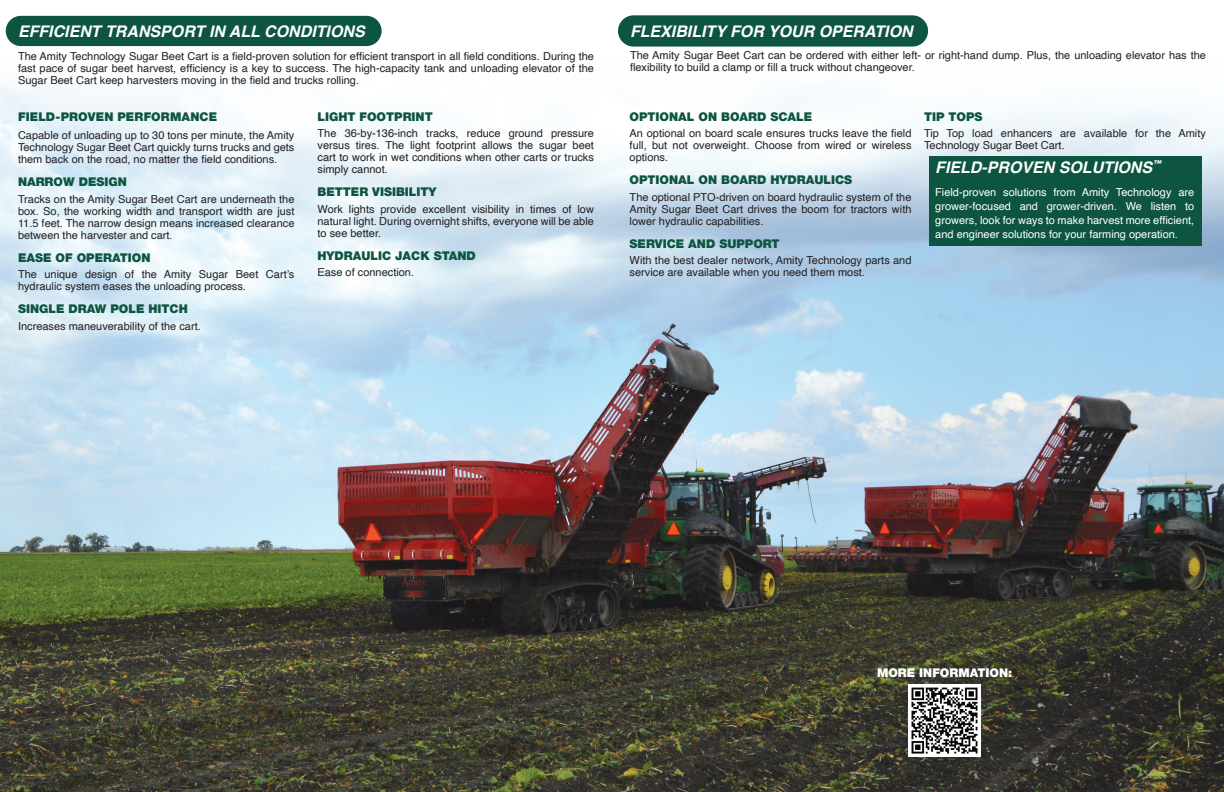
<style>
.page{position:relative;width:1224px;height:792px;background:#fff}
.page>*{position:absolute;margin:0;border:0;box-sizing:border-box;transform-origin:0 0}
.t1{font:italic 700 16px "Helvetica";color:#fff}
.t2{font:900 12px "Helvetica 95";color:#0d5540}
.t3{font:900 12px "Helvetica 95";color:#fff}
.t4{font:11px/12px "Helvetica";color:#231f20;text-align:justify}
.t5{font:11px/14px "Helvetica";color:#fff;text-align:justify}
</style>
<div class="page">
<img style="left:0;top:15px;width:1224px;height:777px">
<div style="left:6px;top:16px;width:376px;height:30px;background:#0d5540;border-radius:15px"></div>
<div style="left:618px;top:15px;width:310px;height:32px;background:#0d5540;border-radius:16px"></div>
<div style="left:929px;top:157px;width:272px;height:89px;background:#0d5540"></div>
<img style="left:909px;top:684px;width:72px;height:72px">
<p class="t1" style="left:18px;top:22px;width:348px">EFFICIENT TRANSPORT IN ALL CONDITIONS</p>
<p class="t4" style="left:18px;top:50px;width:577px">The Amity Technology Sugar Beet Cart is a field-proven solution for efficient transport in all field conditions. During the fast pace of sugar beet harvest, efficiency is a key to success. The high-capacity tank and unloading elevator of the Sugar Beet Cart keep harvesters moving in the field and trucks rolling.</p>
<p class="t2" style="left:18px;top:109px;width:201px">FIELD-PROVEN PERFORMANCE</p>
<p class="t4" style="left:18px;top:130px;width:278px">Capable of unloading up to 30 tons per minute, the Amity Technology Sugar Beet Cart quickly turns trucks and gets them back on the road, no matter the field conditions.</p>
<p class="t2" style="left:18px;top:175px;width:110px">NARROW DESIGN</p>
<p class="t4" style="left:18px;top:193px;width:278px">Tracks on the Amity Sugar Beet Cart are underneath the box. So, the working width and transport width are just 11.5 feet. The narrow design means increased clearance between the harvester and cart.</p>
<p class="t2" style="left:18px;top:250px;width:134px">EASE OF OPERATION</p>
<p class="t4" style="left:18px;top:269px;width:278px">The unique design of the Amity Sugar Beet Cart’s hydraulic system eases the unloading process.</p>
<p class="t2" style="left:18px;top:302px;width:171px">SINGLE DRAW POLE HITCH</p>
<p class="t4" style="left:18px;top:320px;width:184px">Increases maneuverability of the cart.</p>
<p class="t2" style="left:318px;top:109px;width:117px">LIGHT FOOTPRINT</p>
<p class="t4" style="left:318px;top:128px;width:278px">The 36-by-136-inch tracks, reduce ground pressure versus tires. The light footprint allows the sugar beet cart to work in wet conditions when other carts or trucks simply cannot.</p>
<p class="t2" style="left:318px;top:185px;width:120px">BETTER VISIBILITY</p>
<p class="t4" style="left:318px;top:203px;width:278px">Work lights provide excellent visibility in times of low natural light. During overnight shifts, everyone will be able to see better.</p>
<p class="t2" style="left:318px;top:248px;width:160px">HYDRAULIC JACK STAND</p>
<p class="t4" style="left:318px;top:267px;width:98px">Ease of connection.</p>
<p class="t1" style="left:630px;top:22px;width:284px">FLEXIBILITY FOR YOUR OPERATION</p>
<p class="t4" style="left:630px;top:49px;width:577px">The Amity Sugar Beet Cart can be ordered with either left- or right-hand dump. Plus, the unloading elevator has the flexibility to build a clamp or fill a truck without changeover.</p>
<p class="t2" style="left:630px;top:109px;width:184px">OPTIONAL ON BOARD SCALE</p>
<p class="t4" style="left:630px;top:128px;width:283px">An optional on board scale ensures trucks leave the field full, but not overweight. Choose from wired or wireless options.</p>
<p class="t2" style="left:630px;top:173px;width:224px">OPTIONAL ON BOARD HYDRAULICS</p>
<p class="t4" style="left:630px;top:191px;width:283px">The optional PTO-driven on board hydraulic system of the Amity Sugar Beet Cart drives the boom for tractors with lower hydraulic capabilities.</p>
<p class="t2" style="left:630px;top:236px;width:151px">SERVICE AND SUPPORT</p>
<p class="t4" style="left:630px;top:255px;width:283px">With the best dealer network, Amity Technology parts and service are available when you need them most.</p>
<p class="t2" style="left:924px;top:109px;width:60px">TIP TOPS</p>
<p class="t4" style="left:924px;top:128px;width:283px">Tip Top load enhancers are available for the Amity<br>Technology Sugar Beet Cart.</p>
<p class="t1" style="left:935px;top:157px;width:228px">FIELD-PROVEN SOLUTIONS<sup>™</sup></p>
<p class="t5" style="left:935px;top:185px;width:261px">Field-proven solutions from Amity Technology are grower-focused and grower-driven. We listen to growers, look for ways to make harvest more efficient, and engineer solutions for your farming operation.</p>
<p class="t3" style="left:877px;top:665px;width:137px">MORE INFORMATION:</p>
</div>
